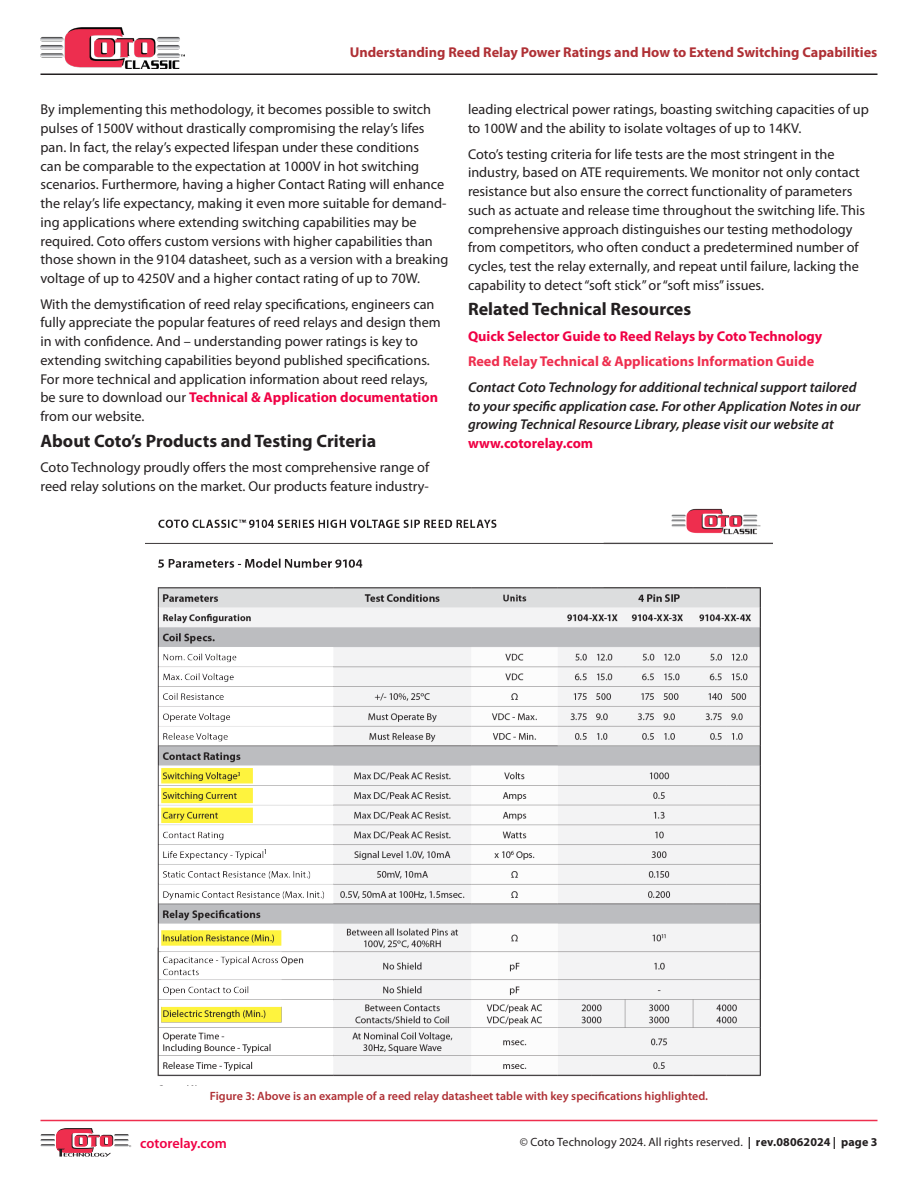
<style>
.page{position:relative;width:918px;height:1188px;background:#fff}
.page>*{position:absolute;margin:0;border:0;box-sizing:border-box;transform-origin:0 0}
.t1{font:700 18px "Myriad Pro";color:#231f20}
.t2{font:14.25px/18.8px "Myriad Pro";color:#231f20}
.t3{font:italic 600 14.25px/18.8px "Myriad Pro";color:#231f20}
.t4{font:700 14.25px "Myriad Pro";color:#af3035}
.t5{font:700 14.25px "Myriad Pro";color:#ee2e4e}
.t6{font:700 14.25px "Myriad Pro";color:#f00044}
.t7{font:600 14.25px "Myriad Pro";letter-spacing:-.005em;color:#f00044}
.t8{font:600 12px "Myriad Pro";color:#af3035}
.t9{font:12px "Myriad Pro";letter-spacing:.005em;color:#231f20}
.s1{font-weight:700;color:#f00044}
.s2{font-weight:700;font-style:normal;color:#f00044}
.s3{font-weight:700}
</style>
<div class="page">
<hr style="left:40px;top:1120px;width:838px;height:1px;background:#ee2e4e">
<svg style="left:40px;top:1128px;width:91px;height:29px"></svg>
<img style="left:40px;top:27px;width:144px;height:41px">
<hr style="left:40px;top:74px;width:837px;height:1px;background:#231f20">
<img style="left:146px;top:508px;width:626px;height:578px">
<p class="t4" style="left:350px;top:44px;width:529px">Understanding Reed Relay Power Ratings and How to Extend Switching Capabilities</p>
<p class="t2" style="left:40px;top:100px;width:409px">By implementing this methodology, it becomes possible to switch pulses of 1500V without drastically compromising the relay’s lifes pan. In fact, the relay’s expected lifespan under these conditions<br>can be comparable to the expectation at 1000V in hot switching scenarios. Furthermore, having a higher Contact Rating will enhance the relay’s life expectancy, making it even more suitable for demand&shy;ing applications where extending switching capabilities may be required. Coto offers custom versions with higher capabilities than those shown in the 9104 datasheet, such as a version with a breaking voltage of up to 4250V and a higher contact rating of up to 70W.</p>
<p class="t2" style="left:40px;top:295px;width:402px">With the demystification of reed relay specifications, engineers can fully appreciate the popular features of reed relays and design them in with confidence. And – understanding power ratings is key to extending switching capabilities beyond published specifications.<br>For more technical and application information about reed relays, be sure to download our <span class="s1">Technical &amp; Application documentation </span>from our website.</p>
<p class="t1" style="left:40px;top:430px;width:337px">About Coto’s Products and Testing Criteria</p>
<p class="t2" style="left:40px;top:458px;width:390px">Coto Technology proudly offers the most comprehensive range of reed relay solutions on the market. Our products feature industry-</p>
<p class="t2" style="left:468px;top:100px;width:402px">leading electrical power ratings, boasting switching capacities of up to 100W and the ability to isolate voltages of up to 14KV.</p>
<p class="t2" style="left:468px;top:145px;width:399px">Coto’s testing criteria for life tests are the most stringent in the industry, based on ATE requirements. We monitor not only contact resistance but also ensure the correct functionality of parameters such as actuate and release time throughout the switching life. This comprehensive approach distinguishes our testing methodology from competitors, who often conduct a predetermined number of cycles, test the relay externally, and repeat until failure, lacking the capability to detect “soft stick” or “soft miss” issues.</p>
<p class="t1" style="left:468px;top:299px;width:225px">Related Technical Resources</p>
<p class="t6" style="left:468px;top:328px;width:356px">Quick Selector Guide to Reed Relays by Coto Technology</p>
<p class="t5" style="left:468px;top:354px;width:348px">Reed Relay Technical &amp; Applications Information Guide</p>
<p class="t3" style="left:468px;top:378px;width:394px">Contact Coto Technology for additional technical support tailored to your specific application case. For other Application Notes in our growing Technical Resource Library, please visit our website at <span class="s2">www.cotorelay.com</span></p>
<p class="t8" style="left:210px;top:1089px;width:500px">Figure 3: Above is an example of a reed relay datasheet table with key specifications highlighted.</p>
<p class="t7" style="left:140px;top:1135px;width:88px">cotorelay.com</p>
<p class="t9" style="left:520px;top:1135px;width:359px">© Coto Technology 2024. All rights reserved. <span class="s3">| rev.08062024 | page 3</span></p>
</div>
